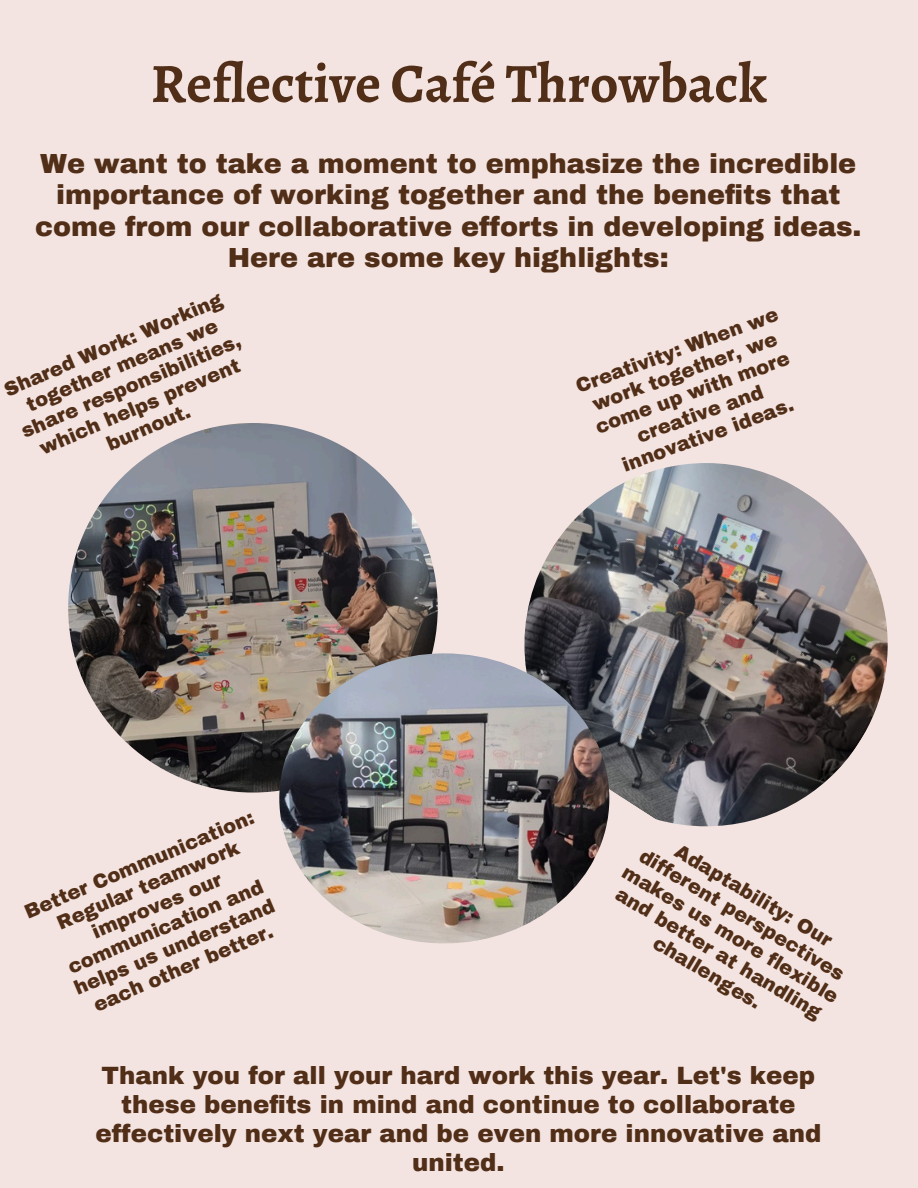
<style>
.page{position:relative;width:918px;height:1188px;background:#f4e4e1}
.page>*{position:absolute;margin:0;border:0;box-sizing:border-box;transform-origin:0 0}
.t1{font:700 55.5px "Alegreya";color:#512e17}
.t2{font:900 27px/31.5px "Archivo";color:#512e17;text-align:center}
.t3{font:900 24.45px/29.2px "Archivo";color:#512e17;text-align:center}
.t4{font:900 19.5px/22.5px "Archivo";color:#512e17;text-align:center}
</style>
<div class="page">
<img style="left:68px;top:423px;width:370px;height:370px;border-radius:50%">
<img style="left:518px;top:463px;width:370px;height:363px">
<img style="left:279px;top:653px;width:330px;height:290px;border-radius:50%">
<h2 class="t1" style="left:151px;top:45px;width:618px">Reflective Café Throwback</h2>
<p class="t2" style="left:35px;top:148px;width:828px">We want to take a moment to emphasize the incredible importance of working together and the benefits that come from our collaborative efforts in developing ideas.<br>Here are some key highlights:</p>
<p class="t4" style="left:573px;top:376px;width:215px;rotate:-20deg">Creativity: When we work together, we come up with more creative and innovative ideas.</p>
<p class="t4" style="left:0;top:380px;width:238px;rotate:-23deg">Shared Work: Working together means we share responsibilities, which helps prevent burnout.</p>
<p class="t4" style="left:21px;top:902px;width:249px;rotate:-23deg">Better Communication:<br>Regular teamwork improves our communication and helps us understand each other better.</p>
<p class="t4" style="left:653px;top:822px;width:250px;rotate:31deg">Adaptability: Our different perspectives makes us more flexible and better at handling challenges.</p>
<p class="t3" style="left:95px;top:1061px;width:727px">Thank you for all your hard work this year. Let's keep these benefits in mind and continue to collaborate effectively next year and be even more innovative and united.</p>
</div>
